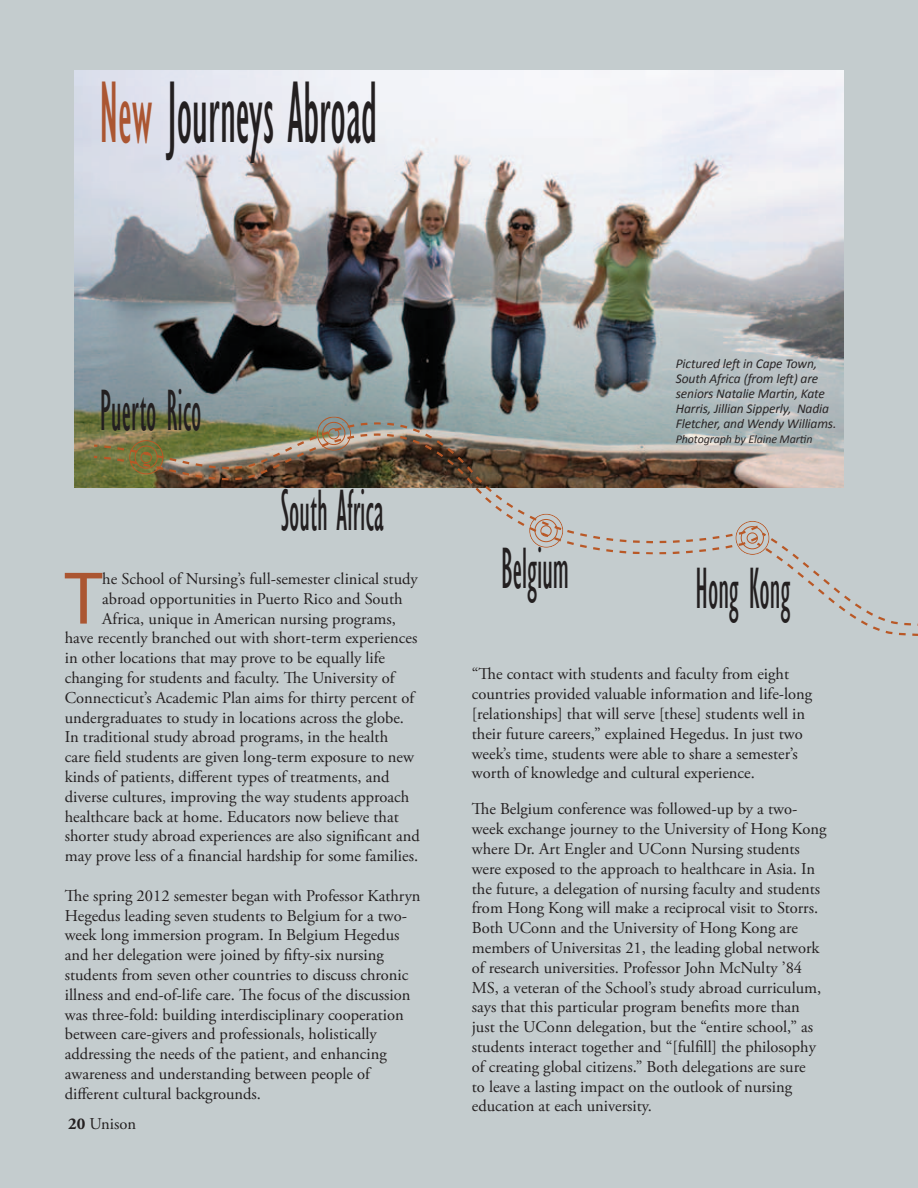
<style>
.page{position:relative;width:918px;height:1188px;background:#c4ccce}
.page>*{position:absolute;margin:0;border:0;box-sizing:border-box;transform-origin:0 0}
.t1{font:condensed 90px "Gill Sans";color:#231f20;scale:.5 1}
.t2{font:75.3px "Myriad Pro";color:#ab5632}
.t3{font:condensed 60px "Gill Sans";color:#231f20;scale:.5 1}
.t4{font:16.5px/19.8px "Adobe Garamond Pro";color:#231f20}
.t5{font:italic 13.5px/15px "Calibri";letter-spacing:-.01em;color:#231f20}
.t6{font:italic 12px "Calibri";letter-spacing:-.01em;color:#231f20}
.s1{color:#ab5632}
.s2{font-weight:700}
</style>
<div class="page">
<img style="left:75px;top:71px;width:769px;height:417px">
<img style="left:96px;top:417px;width:663px;height:138px">
<svg style="left:92px;top:454px;width:8px;height:6px"></svg>
<svg style="left:716px;top:509px;width:43px;height:46px"></svg>
<svg style="left:529px;top:514px;width:34px;height:34px"></svg>
<svg style="left:129px;top:440px;width:34px;height:34px"></svg>
<svg style="left:735px;top:521px;width:183px;height:115px"></svg>
<svg style="left:317px;top:417px;width:34px;height:34px"></svg>
<h1 class="t1" style="left:99px;top:60px;width:557px"><span class="s1">New</span> Journeys Abroad</h1>
<h3 class="t3" style="left:100px;top:375px;width:205px">Puerto Rico</h3>
<h3 class="t3" style="left:281px;top:475px;width:208px">South Africa</h3>
<h2 class="t2" style="left:65px;top:552px;width:39px">T</h2>
<p class="t4" style="left:102px;top:569px;width:317px">he School of Nursing’s full-semester clinical study</p>
<p class="t4" style="left:102px;top:589px;width:302px">abroad opportunities in Puerto Rico and South</p>
<p class="t4" style="left:102px;top:609px;width:295px">Africa, unique in American nursing programs,</p>
<p class="t4" style="left:65px;top:629px;width:354px">have recently branched out with short-term experiences</p>
<p class="t4" style="left:65px;top:649px;width:322px">in other locations that may prove to be equally life</p>
<p class="t4" style="left:65px;top:668px;width:331px">changing for students and faculty. The University of</p>
<p class="t4" style="left:65px;top:688px;width:351px">Connecticut’s Academic Plan aims for thirty percent of</p>
<p class="t4" style="left:65px;top:708px;width:341px">undergraduates to study in locations across the globe.</p>
<p class="t4" style="left:65px;top:728px;width:325px">In traditional study abroad programs, in the health</p>
<p class="t4" style="left:65px;top:748px;width:351px">care field students are given long-term exposure to new</p>
<p class="t4" style="left:65px;top:767px;width:326px">kinds of patients, different types of treatments, and</p>
<p class="t4" style="left:65px;top:787px;width:346px">diverse cultures, improving the way students approach</p>
<p class="t4" style="left:65px;top:807px;width:336px">healthcare back at home. Educators now believe that</p>
<p class="t4" style="left:65px;top:827px;width:356px">shorter study abroad experiences are also significant and</p>
<p class="t4" style="left:65px;top:847px;width:355px">may prove less of a financial hardship for some families.</p>
<p class="t4" style="left:65px;top:886px;width:357px">The spring 2012 semester began with Professor Kathryn Hegedus leading seven students to Belgium for a two&shy;week long immersion program. In Belgium Hegedus and her delegation were joined by fifty-six nursing students from seven other countries to discuss chronic illness and end-of-life care. The focus of the discussion was three-fold: building interdisciplinary cooperation between care-givers and professionals, holistically addressing the needs of the patient, and enhancing awareness and understanding between people of different cultural backgrounds.</p>
<p class="t4" style="left:68px;top:1115px;width:69px"><span class="s2">20</span> Unison</p>
<h3 class="t3" style="left:501px;top:533px;width:137px">Belgium</h3>
<p class="t5" style="left:676px;top:356px;width:162px">Pictured left in Cape Town,<br>South Africa (from left) are seniors Natalie Martin, Kate<br>Harris, Jillian Sipperly, Nadia<br>Fletcher, and Wendy Williams.</p>
<p class="t6" style="left:676px;top:431px;width:138px">Photograph by Elaine Martin</p>
<h3 class="t3" style="left:696px;top:553px;width:191px">Hong Kong</h3>
<p class="t4" style="left:472px;top:665px;width:342px">“The contact with students and faculty from eight countries provided valuable information and life-long [relationships] that will serve [these] students well in their future careers,” explained Hegedus. In just two week’s time, students were able to share a semester’s worth of knowledge and cultural experience.</p>
<p class="t4" style="left:472px;top:800px;width:356px">The Belgium conference was followed-up by a two&shy;week exchange journey to the University of Hong Kong where Dr. Art Engler and UConn Nursing students were exposed to the approach to healthcare in Asia. In the future, a delegation of nursing faculty and students from Hong Kong will make a reciprocal visit to Storrs.<br>Both UConn and the University of Hong Kong are members of Universitas 21, the leading global network of research universities. Professor John McNulty ’84<br>MS, a veteran of the School’s study abroad curriculum, says that this particular program benefits more than just the UConn delegation, but the “entire school,” as students interact together and “[fulfill] the philosophy of creating global citizens.” Both delegations are sure<br>to leave a lasting impact on the outlook of nursing education at each university.</p>
</div>
